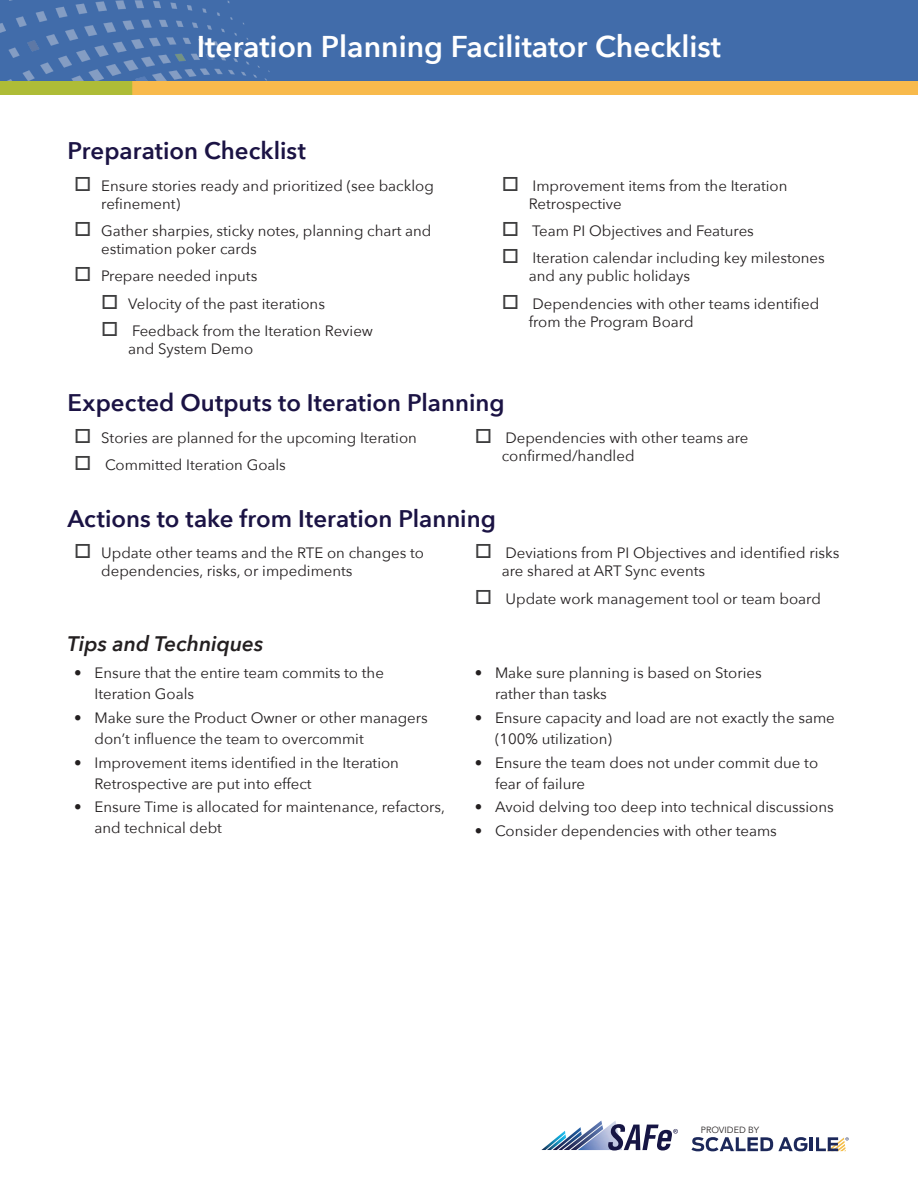
<style>
.page{position:relative;width:918px;height:1188px;background:#fff}
.page>*{position:absolute;margin:0;border:0;box-sizing:border-box;transform-origin:0 0}
.t1{font:600 30px "Avenir Next";color:#fff}
.t2{font:600 24px "Avenir Next";color:#1b1344}
.t3{font:italic 600 21px "Avenir Next";color:#231f20}
.t4{font:15px/21px "Avenir Next";color:#231f20}
.t5{font:9px "Avenir Next";color:#231f20}
</style>
<div class="page">
<svg style="left:691px;top:1137px;width:116px;height:14px"></svg>
<hr style="left:810px;top:1137px;width:3px;height:14px;background:#1c285a">
<svg style="left:816px;top:1137px;width:33px;height:14px"></svg>
<img style="left:603px;top:1121px;width:13px;height:29px">
<img style="left:541px;top:1145px;width:6px;height:5px">
<img style="left:547px;top:1140px;width:6px;height:10px">
<svg style="left:553px;top:1131px;width:11px;height:19px"></svg>
<img style="left:564px;top:1121px;width:38px;height:29px">
<img style="left:571px;top:1125px;width:32px;height:25px">
<svg style="left:608px;top:1124px;width:70px;height:27px"></svg>
<img style="left:0;top:0;width:666px;height:81px">
<img style="left:0;top:81px;width:918px;height:13px">
<div style="left:666px;top:0;width:252px;height:81px;background:#416caa"></div>
<h1 class="t1" style="left:197px;top:21px;width:526px">Iteration Planning Facilitator Checklist</h1>
<h2 class="t2" style="left:68px;top:130px;width:240px">Preparation Checklist</h2>
<p class="t4" style="left:101px;top:176px;width:334px;line-height:18px">Ensure stories ready and prioritized (see backlog refinement)</p>
<p class="t4" style="left:101px;top:221px;width:332px;line-height:18px">Gather sharpies, sticky notes, planning chart and estimation poker cards</p>
<p class="t4" style="left:128px;top:262px;width:246px;line-height:27.5px;text-indent:-27px">Prepare needed inputs<br>Velocity of the past iterations<br>Feedback from the Iteration Review</p>
<p class="t4" style="left:128px;top:338px;width:126px">and System Demo</p>
<p class="t4" style="left:529px;top:176px;width:260px;line-height:18px">Improvement items from the Iteration<br>Retrospective</p>
<p class="t4" style="left:532px;top:216px;width:294px;line-height:27.5px">Team PI Objectives and Features<br>Iteration calendar including key milestones</p>
<p class="t4" style="left:529px;top:262px;width:292px;line-height:27.5px">and any public holidays<br>Dependencies with other teams identified</p>
<p class="t4" style="left:529px;top:310px;width:166px">from the Program Board</p>
<h2 class="t2" style="left:68px;top:382px;width:439px">Expected Outputs to Iteration Planning</h2>
<p class="t4" style="left:101px;top:423px;width:317px;line-height:27.5px">Stories are planned for the upcoming Iteration<br>Committed Iteration Goals</p>
<p class="t4" style="left:502px;top:428px;width:248px;line-height:18px">Dependencies with other teams are confirmed/handled</p>
<h2 class="t2" style="left:68px;top:498px;width:430px">Actions to take from Iteration Planning</h2>
<p class="t4" style="left:101px;top:543px;width:324px;line-height:18px">Update other teams and the RTE on changes to dependencies, risks, or impediments</p>
<p class="t4" style="left:502px;top:543px;width:339px;line-height:18px">Deviations from PI Objectives and identified risks are shared at ART Sync events</p>
<p class="t4" style="left:506px;top:587px;width:317px">Update work management tool or team board</p>
<h3 class="t3" style="left:68px;top:625px;width:198px">Tips and Techniques</h3>
<p class="t4" style="left:94px;top:662px;width:291px;text-indent:-20px">• Ensure that the entire team commits to the<br>Iteration Goals</p>
<p class="t4" style="left:94px;top:707px;width:335px;text-indent:-20px">• Make sure the Product Owner or other managers don’t influence the team to overcommit</p>
<p class="t4" style="left:94px;top:751px;width:306px;text-indent:-20px">• Improvement items identified in the Iteration<br>Retrospective are put into effect</p>
<p class="t4" style="left:94px;top:796px;width:352px;text-indent:-20px">• Ensure Time is allocated for maintenance, refactors, and technical debt</p>
<p class="t4" style="left:495px;top:662px;width:268px;text-indent:-20px">• Make sure planning is based on Stories rather than tasks</p>
<p class="t4" style="left:495px;top:707px;width:341px;text-indent:-20px">• Ensure capacity and load are not exactly the same (100% utilization)</p>
<p class="t4" style="left:495px;top:751px;width:325px;text-indent:-20px">• Ensure the team does not under commit due to fear of failure</p>
<p class="t4" style="left:475px;top:796px;width:360px">• Avoid delving too deep into technical discussions</p>
<p class="t4" style="left:475px;top:820px;width:304px">• Consider dependencies with other teams</p>
<p class="t5" style="left:701px;top:1122px;width:60px">PROVIDED BY</p>
</div>
